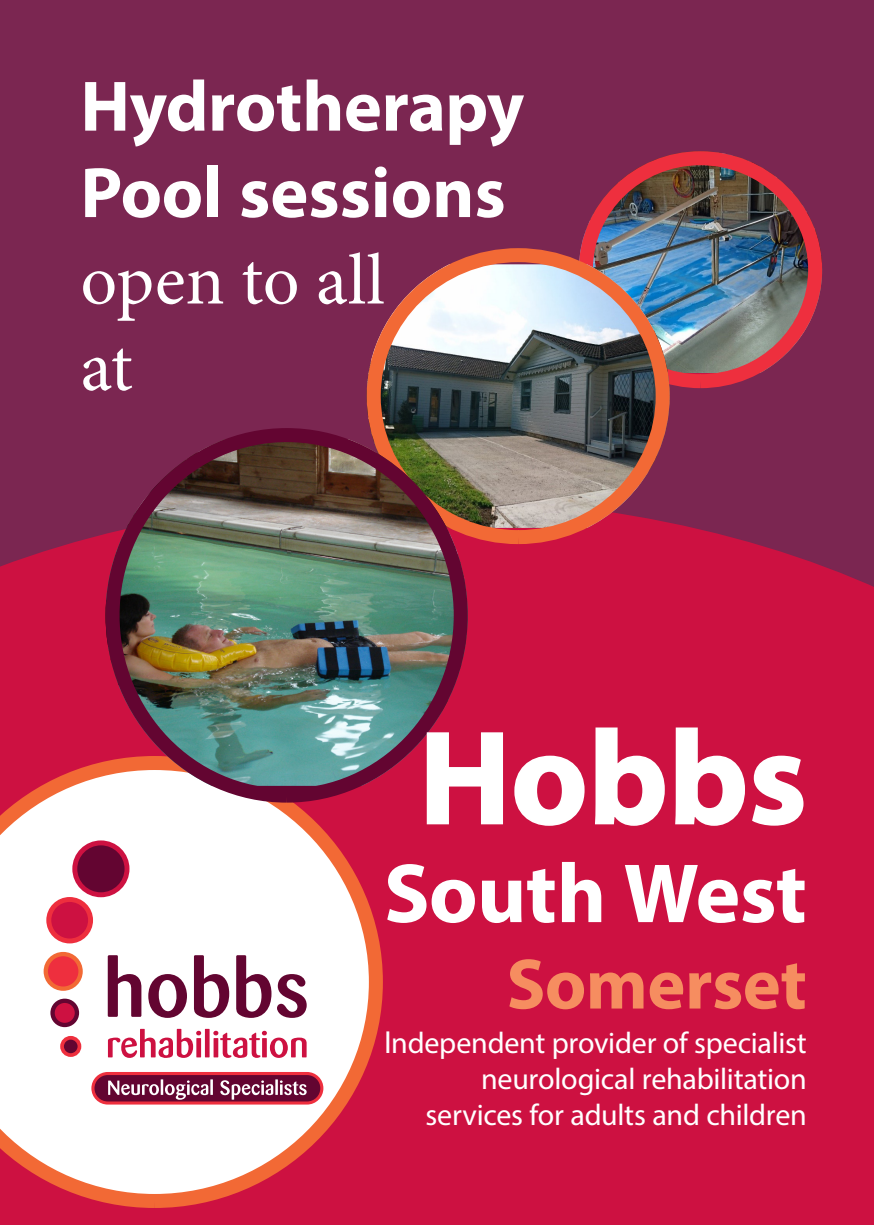
<style>
.page{position:relative;width:874px;height:1225px;background:#fff}
.page>*{position:absolute;margin:0;border:0;box-sizing:border-box;transform-origin:0 0}
.t1{font:700 134px "Myriad Pro";color:#fff}
.t2{font:700 84.8px "Myriad Pro";letter-spacing:-.01em;color:#fff}
.t3{font:700 72px/86.4px "Myriad Pro";letter-spacing:-.005em;color:#fff}
.t4{font:72px "Minion Pro";color:#fff}
.t5{font:700 72px "Myriad Pro";letter-spacing:-.005em;color:#f68d60}
.t6{font:30px "Myriad Pro";letter-spacing:-.01em;color:#fff}
.s1{font-size:32px}
</style>
<div class="page">
<div style="left:0;top:0;width:873px;height:644px;background:#7b2651"></div>
<div style="left:0;top:522px;width:873px;height:703px;background:#cd1141"></div>
<img style="left:593px;top:151px;width:228px;height:222px">
<div style="left:578px;top:151px;width:243px;height:237px;border:14px solid #ee2f3e;border-radius:50%"></div>
<img style="left:381px;top:264px;width:288px;height:264px">
<div style="left:366px;top:248px;width:303px;height:296px;border:14px solid #f26935;border-radius:50%"></div>
<svg style="left:0;top:756px;width:382px;height:452px"></svg>
<img style="left:105px;top:439px;width:362px;height:347px">
<div style="left:105px;top:428px;width:362px;height:374px;border:14px solid #630531;border-radius:50%"></div>
<svg style="left:425px;top:731px;width:78px;height:94px;background:#d22a55"></svg>
<svg style="left:513px;top:755px;width:72px;height:71px;background:#d22a55"></svg>
<svg style="left:593px;top:726px;width:70px;height:100px;background:#d12853"></svg>
<svg style="left:674px;top:726px;width:70px;height:100px;background:#d12853"></svg>
<svg style="left:750px;top:755px;width:53px;height:71px;background:#d32f59"></svg>
<p class="t3" style="left:80px;top:61px;width:445px">Hydrotherapy<br>Pool sessions</p>
<p class="t4" style="left:80px;top:232px;width:305px">open to all</p>
<p class="t4" style="left:80px;top:319px;width:54px">at</p>
<p class="t1" style="left:418px;top:691px;width:389px">Hobbs</p>
<p class="t2" style="left:383px;top:838px;width:424px">South West</p>
<p class="t5" style="left:506px;top:937px;width:302px">Somerset</p>
<p class="t6" style="left:384px;top:1024px;width:424px"><span class="s1">I</span>ndependent provider of specialist</p>
<p class="t6" style="left:481px;top:1060px;width:327px">neurological rehabilitation</p>
<p class="t6" style="left:425px;top:1096px;width:382px">services for adults and children</p>
</div>
